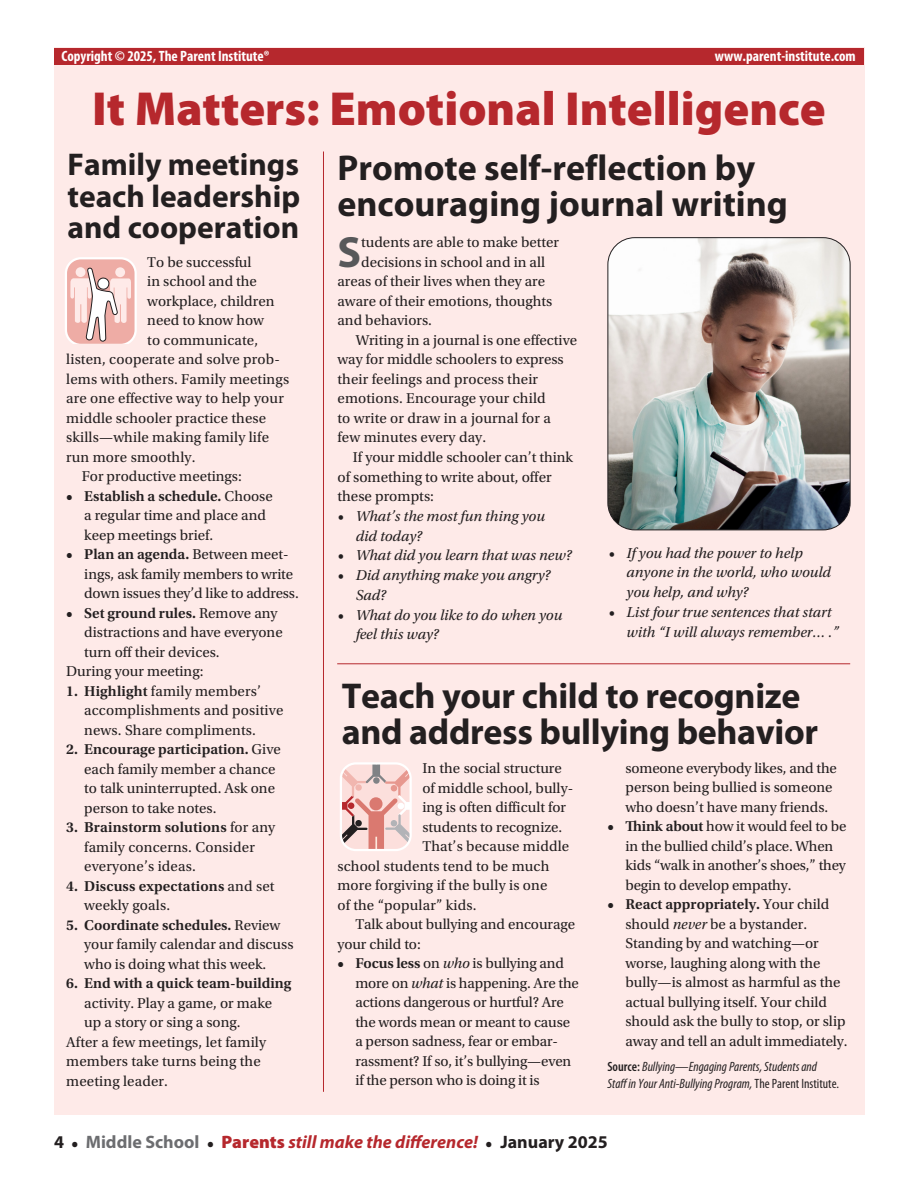
<style>
.page{position:relative;width:918px;height:1188px;background:#fff}
.page>*{position:absolute;margin:0;border:0;box-sizing:border-box;transform-origin:0 0}
.t1{font:900 48px "Myriad Pro";color:#b6282d}
.t2{font:700 43.95px "Myriad Pro";color:#57585a}
.t3{font:700 36px/36px "Myriad Pro";letter-spacing:-.01em;color:#231f20}
.t4{font:700 31.5px/31.5px "Myriad Pro";color:#231f20;text-align:justify}
.t5{font:italic 700 18px "Myriad Pro";color:#b6282d}
.t6{font:italic 15.15px/19.6px "Utopia Std";color:#231f20}
.t7{font:15.15px/19.6px "Utopia Std";color:#231f20}
.t8{font:15px/19.5px "Utopia Std";color:#231f20}
.t9{font:600 15px/19.5px "Utopia Std";color:#231f20}
.t10{font:700 condensed 15px "Myriad Pro";color:#fff}
.t11{font:italic condensed 13.5px/16.5px "Myriad Pro";color:#231f20}
.s1{font-weight:600}
.s2{font-weight:400}
.s3{font-style:italic}
.s4{font-weight:600;font-style:normal}
.s5{font-style:normal}
.s6{font-style:normal;color:#231f20}
.s7{font-family:"Utopia Std";font-style:normal;font-size:15px;color:#231f20}
.s8{font-style:normal;color:#6c6d70}
.s9{font-weight:900;font-style:normal}
</style>
<div class="page">
<div style="left:54px;top:48px;width:810px;height:1067px;background:#feeae8"></div>
<hr style="left:337px;top:663px;width:513px;height:1px;background:#b6282d">
<hr style="left:323px;top:152px;width:1px;height:940px;background:#b6282d">
<svg style="left:65px;top:257px;width:72px;height:86px"></svg>
<svg style="left:340px;top:762px;width:72px;height:89px"></svg>
<div style="left:54px;top:49px;width:810px;height:16px;background:#b6282d"></div>
<img style="left:608px;top:238px;width:242px;height:292px">
<div style="left:608px;top:237px;width:242px;height:293px;border:1px solid #231f20;border-radius:27px"></div>
<p class="t10" style="left:62px;top:46px;width:210px">Copyright © 2025, The Parent Institute®</p>
<p class="t10" style="left:715px;top:46px;width:142px">www.parent-institute.com</p>
<h1 class="t1" style="left:92px;top:76px;width:735px">It Matters: Emotional Intelligence</h1>
<h3 class="t3" style="left:338px;top:149px;width:452px">Promote self-reflection by encouraging journal writing</h3>
<h2 class="t2" style="left:338px;top:223px;width:25px">S</h2>
<p class="t8" style="left:361px;top:233px;width:199px">tudents are able to make better</p>
<h3 class="t4" style="left:68px;top:148px;width:234px">Family meetings teach leadership and cooperation</h3>
<p class="t8" style="left:147px;top:252px;width:106px">To be successful</p>
<p class="t8" style="left:147px;top:272px;width:111px">in school and the</p>
<p class="t8" style="left:147px;top:291px;width:129px">workplace, children</p>
<p class="t8" style="left:147px;top:311px;width:118px">need to know how</p>
<p class="t8" style="left:147px;top:330px;width:112px">to communicate,</p>
<p class="t8" style="left:66px;top:350px;width:215px">listen, cooperate and solve prob-</p>
<p class="t8" style="left:66px;top:369px;width:224px">lems with others. Family meetings</p>
<p class="t8" style="left:66px;top:389px;width:219px">are one effective way to help your</p>
<p class="t8" style="left:66px;top:408px;width:202px">middle schooler practice these</p>
<p class="t8" style="left:66px;top:428px;width:204px">skills—while making family life</p>
<p class="t8" style="left:66px;top:447px;width:131px">run more smoothly.</p>
<p class="t8" style="left:82px;top:467px;width:162px">For productive meetings:</p>
<p class="t8" style="left:84px;top:486px;width:190px;text-indent:-18px"><span class="s1">• Establish a schedule.</span> Choose a regular time and place and keep meetings brief.</p>
<p class="t8" style="left:84px;top:545px;width:216px;text-indent:-18px"><span class="s1">• Plan an agenda.</span> Between meet&shy;ings, ask family members to write down issues they’d like to address.</p>
<p class="t9" style="left:66px;top:603px;width:213px">• Set ground rules. <span class="s2">Remove any</span></p>
<p class="t8" style="left:84px;top:623px;width:200px">distractions and have everyone</p>
<p class="t8" style="left:84px;top:642px;width:137px">turn off their devices.</p>
<p class="t8" style="left:66px;top:662px;width:139px">During your meeting:</p>
<p class="t8" style="left:84px;top:681px;width:201px;text-indent:-18px"><span class="s1">1. Highlight</span> family members’ accomplishments and positive news. Share compliments.</p>
<p class="t8" style="left:84px;top:740px;width:198px;text-indent:-18px"><span class="s1">2. Encourage participation.</span> Give each family member a chance to talk uninterrupted. Ask one person to take notes.</p>
<p class="t8" style="left:84px;top:818px;width:193px;text-indent:-18px"><span class="s1">3. Brainstorm solutions</span> for any family concerns. Consider everyone’s ideas.</p>
<p class="t9" style="left:84px;top:876px;width:192px;text-indent:-18px">4. Discuss expectations <span class="s2">and set weekly goals.</span></p>
<p class="t8" style="left:84px;top:915px;width:211px;text-indent:-18px"><span class="s1">5. Coordinate schedules.</span> Review your family calendar and discuss who is doing what this week.</p>
<p class="t9" style="left:66px;top:974px;width:227px">6. End with a quick team-building</p>
<p class="t8" style="left:84px;top:993px;width:190px">activity. Play a game, or make</p>
<p class="t8" style="left:84px;top:1013px;width:158px">up a story or sing a song.</p>
<p class="t8" style="left:66px;top:1032px;width:201px">After a few meetings, let family</p>
<p class="t8" style="left:66px;top:1052px;width:196px">members take turns being the</p>
<p class="t8" style="left:66px;top:1071px;width:103px">meeting leader.</p>
<p class="t8" style="left:361px;top:253px;width:185px">decisions in school and in all</p>
<p class="t8" style="left:337px;top:272px;width:209px">areas of their lives when they are</p>
<p class="t8" style="left:337px;top:292px;width:216px">aware of their emotions, thoughts</p>
<p class="t8" style="left:337px;top:311px;width:96px">and behaviors.</p>
<p class="t8" style="left:356px;top:331px;width:223px">Writing in a journal is one effective</p>
<p class="t8" style="left:338px;top:350px;width:228px">way for middle schoolers to express</p>
<p class="t8" style="left:338px;top:370px;width:202px">their feelings and process their</p>
<p class="t8" style="left:338px;top:389px;width:210px">emotions. Encourage your child</p>
<p class="t8" style="left:338px;top:409px;width:215px">to write or draw in a journal for a</p>
<p class="t8" style="left:338px;top:428px;width:150px">few minutes every day.</p>
<p class="t8" style="left:353px;top:448px;width:222px">If your middle schooler can’t think</p>
<p class="t7" style="left:338px;top:467px;width:216px">of something to write about, offer these prompts:</p>
<p class="t6" style="left:356px;top:507px;width:191px;text-indent:-18px">• What’s the most fun thing you did today?</p>
<p class="t6" style="left:338px;top:546px;width:236px">• What did you learn that was new?</p>
<p class="t6" style="left:356px;top:566px;width:196px;text-indent:-18px">• Did anything make you angry?<br>Sad?</p>
<p class="t6" style="left:356px;top:605px;width:208px;text-indent:-18px">• What do you like to do when you feel this way?</p>
<p class="t6" style="left:627px;top:543px;width:206px;text-indent:-18px">• If you had the power to help anyone in the world, who would you help, and why?</p>
<p class="t6" style="left:627px;top:602px;width:214px;text-indent:-18px">• List four true sentences that start with “I will always remember… .”</p>
<h3 class="t3" style="left:342px;top:676px;width:478px">Teach your child to recognize and address bullying behavior</h3>
<p class="t8" style="left:422px;top:759px;width:141px">In the social structure</p>
<p class="t8" style="left:422px;top:778px;width:152px">of middle school, bully-</p>
<p class="t8" style="left:422px;top:798px;width:145px">ing is often difficult for</p>
<p class="t8" style="left:422px;top:817px;width:141px">students to recognize.</p>
<p class="t8" style="left:422px;top:837px;width:148px">That’s because middle</p>
<p class="t8" style="left:337px;top:856px;width:214px">school students tend to be much</p>
<p class="t8" style="left:337px;top:876px;width:212px">more forgiving if the bully is one</p>
<p class="t8" style="left:337px;top:895px;width:141px">of the “popular” kids.</p>
<p class="t8" style="left:355px;top:915px;width:221px">Talk about bullying and encourage</p>
<p class="t8" style="left:337px;top:934px;width:85px">your child to:</p>
<p class="t8" style="left:355px;top:954px;width:225px;text-indent:-18px"><span class="s1">• Focus less</span> on <span class="s3">who</span> is bullying and more on <span class="s3">what</span> is happening. Are the actions dangerous or hurtful? Are the words mean or meant to cause a person sadness, fear or embar&shy;rassment? If so, it’s bullying—even if the person who is doing it is</p>
<p class="t8" style="left:625px;top:758px;width:213px">someone everybody likes, and the person being bullied is someone who doesn’t have many friends.</p>
<p class="t8" style="left:626px;top:817px;width:222px;text-indent:-18px"><span class="s1">• Think about</span> how it would feel to be in the bullied child’s place. When kids “walk in another’s shoes,” they begin to develop empathy.</p>
<p class="t8" style="left:626px;top:895px;width:223px;text-indent:-18px"><span class="s1">• React appropriately.</span> Your child should <span class="s3">never</span> be a bystander.<br>Standing by and watching—or worse, laughing along with the bully—is almost as harmful as the actual bullying itself. Your child should ask the bully to stop, or slip away and tell an adult immediately.</p>
<p class="t11" style="left:608px;top:1058px;width:233px"><span class="s4">Source:</span> Bullying—Engaging Parents, Students and<br>Staff in Your Anti-Bullying Program, <span class="s5">The Parent Institute.</span></p>
<p class="t5" style="left:54px;top:1130px;width:555px"><span class="s6">4</span> <span class="s7">•</span> <span class="s8">Middle School</span> <span class="s7">•</span> <span class="s9">Parents</span> still make the difference! <span class="s7">•</span> <span class="s6">January 2025</span></p>
</div>
